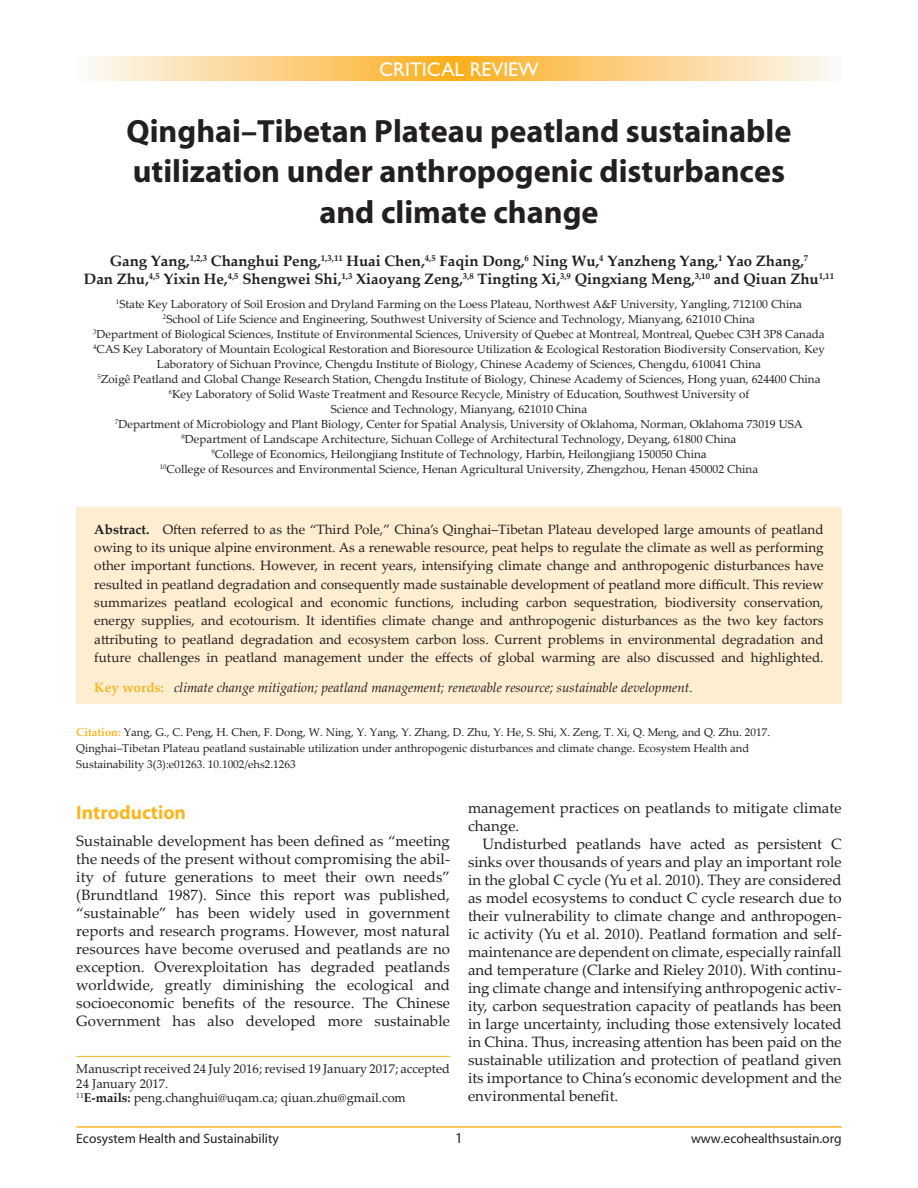
<style>
.page{position:relative;width:918px;height:1188px;background:#fff}
.page>*{position:absolute;margin:0;border:0;box-sizing:border-box;transform-origin:0 0}
.t1{font:700 32.25px/40.5px "Myriad";color:#231f20;text-align:center}
.t2{font:19.8px "Gill Sans";color:#fff}
.t3{font:700 19.5px "Myriad";color:#f8b722}
.t4{font:15px/18px "Palatino Linotype";letter-spacing:.005em;color:#231f20;text-align:justify}
.t5{font:700 15px/18px "Palatino Linotype";color:#231f20;text-align:center}
.t6{font:15px "Myriad";color:#231f20}
.t7{font:13.5px/18.3px "Palatino Linotype";color:#231f20;text-align:justify}
.t8{font:italic 13.5px "Palatino Linotype";color:#231f20}
.t9{font:13.5px "Myriad";color:#231f20}
.t10{font:12.75px/14.2px "Palatino Linotype";color:#231f20}
.t11{font:11.7px/15px "Palatino Linotype";color:#231f20;text-align:center}
.t12{font:11.25px/15.8px "Palatino Linotype";color:#231f20}
.s1{font-weight:700}
.s2{font-weight:700;font-style:normal;color:#f8b722}
.s3{font-weight:700;color:#f8b722}
</style>
<div class="page">
<hr style="left:76px;top:1126px;width:766px;height:2px;background:#f8b722">
<div style="left:76px;top:507px;width:766px;height:197px;background:#fdeed1"></div>
<hr style="left:76px;top:1056px;width:374px;height:1px;background:#f8b722">
<svg style="left:90px;top:56px;width:745px;height:25px;background:#fcd289"></svg>
<h2 class="t2" style="left:379px;top:58px;width:161px">CRITICAL REVIEW</h2>
<h1 class="t1" style="left:127px;top:112px;width:666px">Qinghai–Tibetan Plateau peatland sustainable utilization under anthropogenic disturbances and climate change</h1>
<p class="t5" style="left:84px;top:252px;width:752px">Gang Yang,<sup>1,2,3</sup> Changhui Peng,<sup>1,3,11</sup> Huai Chen,<sup>4,5</sup> Faqin Dong,<sup>6</sup> Ning Wu,<sup>4</sup> Yanzheng Yang,<sup>1</sup> Yao Zhang,<sup>7<br></sup>Dan Zhu,<sup>4,5</sup> Yixin He,<sup>4,5</sup> Shengwei Shi,<sup>1,3</sup> Xiaoyang Zeng,<sup>3,8</sup> Tingting Xi,<sup>3,9</sup> Qingxiang Meng,<sup>3,10</sup> and Qiuan Zhu<sup>1,11</sup></p>
<p class="t11" style="left:93px;top:296px;width:733px"><sup>1</sup>State Key Laboratory of Soil Erosion and Dryland Farming on the Loess Plateau, Northwest A&amp;F University, Yangling, 712100 China<br><sup>2</sup>School of Life Science and Engineering, Southwest University of Science and Technology, Mianyang, 621010 China<br><sup>3</sup>Department of Biological Sciences, Institute of Environmental Sciences, University of Quebec at Montreal, Montreal, Quebec C3H 3P8 Canada <sup>4</sup>CAS Key Laboratory of Mountain Ecological Restoration and Bioresource Utilization &amp; Ecological Restoration Biodiversity Conservation, Key Laboratory of Sichuan Province, Chengdu Institute of Biology, Chinese Academy of Sciences, Chengdu, 610041 China<br><sup>5</sup>Zoigê Peatland and Global Change Research Station, Chengdu Institute of Biology, Chinese Academy of Sciences, Hong yuan, 624400 China <sup>6</sup>Key Laboratory of Solid Waste Treatment and Resource Recycle, Ministry of Education, Southwest University of<br>Science and Technology, Mianyang, 621010 China<br><sup>7</sup>Department of Microbiology and Plant Biology, Center for Spatial Analysis, University of Oklahoma, Norman, Oklahoma 73019 USA <sup>8</sup>Department of Landscape Architecture, Sichuan College of Architectural Technology, Deyang, 61800 China<br><sup>9</sup>College of Economics, Heilongjiang Institute of Technology, Harbin, Heilongjiang 150050 China<br><sup>10</sup>College of Resources and Environmental Science, Henan Agricultural University, Zhengzhou, Henan 450002 China</p>
<p class="t7" style="left:94px;top:519px;width:731px"><span class="s1">Abstract.</span> Often referred to as the “Third Pole,” China’s Qinghai–Tibetan Plateau developed large amounts of peatland owing to its unique alpine environment. As a renewable resource, peat helps to regulate the climate as well as performing other important functions. However, in recent years, intensifying climate change and anthropogenic disturbances have resulted in peatland degradation and consequently made sustainable development of peatland more difficult. This review summarizes peatland ecological and economic functions, including carbon sequestration, biodiversity conservation, energy supplies, and ecotourism. It identifies climate change and anthropogenic disturbances as the two key factors attributing to peatland degradation and ecosystem carbon loss. Current problems in environmental degradation and future challenges in peatland management under the effects of global warming are also discussed and highlighted.</p>
<p class="t8" style="left:94px;top:678px;width:600px"><span class="s2">Key words:</span> climate change mitigation; peatland management; renewable resource; sustainable development.</p>
<p class="t12" style="left:76px;top:724px;width:695px"><span class="s3">Citation:</span> Yang, G., C. Peng, H. Chen, F. Dong, W. Ning, Y. Yang, Y. Zhang, D. Zhu, Y. He, S. Shi, X. Zeng, T. Xi, Q. Meng, and Q. Zhu. 2017.<br>Qinghai–Tibetan Plateau peatland sustainable utilization under anthropogenic disturbances and climate change. Ecosystem Health and<br>Sustainability 3(3):e01263. 10.1002/ehs2.1263</p>
<h3 class="t3" style="left:76px;top:803px;width:111px">Introduction</h3>
<p class="t4" style="left:76px;top:832px;width:375px">Sustainable development has been defined as “meeting the needs of the present without compromising the abil&shy;ity of future generations to meet their own needs” (Brundtland 1987). Since this report was published, “sustainable” has been widely used in government reports and research programs. However, most natural resources have become overused and peatlands are no exception. Overexploitation has degraded peatlands worldwide, greatly diminishing the ecological and socioeconomic benefits of the resource. The Chinese Government has also developed more sustainable</p>
<p class="t4" style="left:468px;top:799px;width:375px">management practices on peatlands to mitigate climate change.</p>
<p class="t4" style="left:468px;top:835px;width:375px;text-indent:15px">Undisturbed peatlands have acted as persistent C sinks over thousands of years and play an important role in the global C cycle (Yu et al. 2010). They are considered as model ecosystems to conduct C cycle research due to their vulnerability to climate change and anthropogen&shy;ic activity (Yu et al. 2010). Peatland formation and self&shy;maintenance are dependent on climate, especially rainfall and temperature (Clarke and Rieley 2010). With continu&shy;ing climate change and intensifying anthropogenic activ&shy;ity, carbon sequestration capacity of peatlands has been in large uncertainty, including those extensively located in China. Thus, increasing attention has been paid on the sustainable utilization and protection of peatland given its importance to China’s economic development and the environmental benefit.</p>
<p class="t10" style="left:76px;top:1061px;width:375px">Manuscript received 24 July 2016; revised 19 January 2017; accepted<br>24 January 2017.<br><sup>11</sup><span class="s1">E-mails:</span> peng.changhui@uqam.ca; qiuan.zhu@gmail.com</p>
<p class="t9" style="left:76px;top:1131px;width:204px">Ecosystem Health and Sustainability</p>
<p class="t6" style="left:455px;top:1130px;width:9px">1</p>
<p class="t9" style="left:691px;top:1131px;width:152px">www.ecohealthsustain.org</p>
</div>
